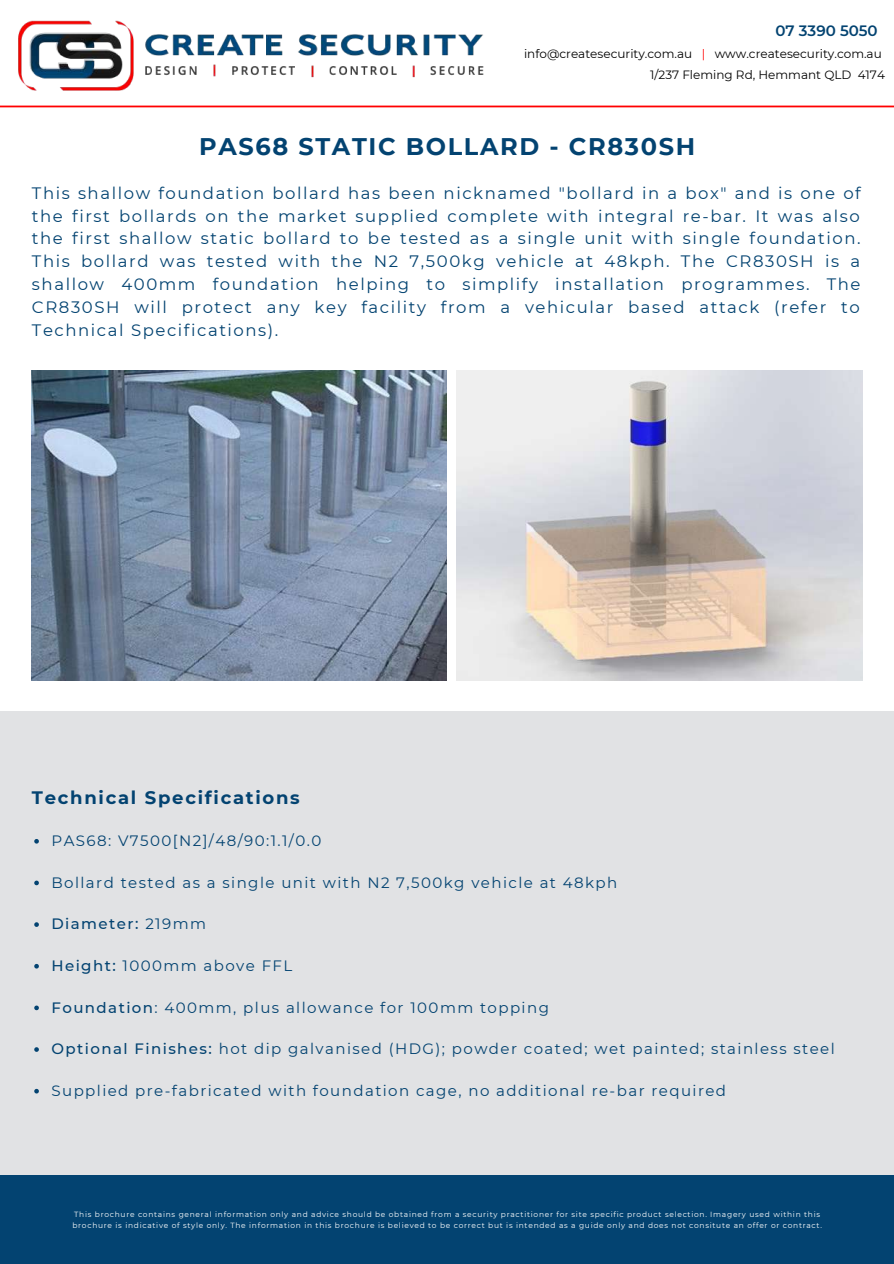
<style>
.page{position:relative;width:894px;height:1264px;background:#fff}
.page>*{position:absolute;margin:0;border:0;box-sizing:border-box;transform-origin:0 0}
.t1{font:700 24px "Montserrat";letter-spacing:.07em;color:#034371}
.t2{font:700 18px "Montserrat";letter-spacing:.095em;color:#034371}
.t3{font:16.5px/22.8px "Montserrat";letter-spacing:.095em;color:#034371;text-align:justify}
.t4{font:15px "Montserrat";letter-spacing:.095em;color:#034371}
.t5{font:500 15px "Montserrat";letter-spacing:.095em;color:#034371}
.t6{font:600 15px "Montserrat";color:#034371}
.t7{font:12px/21px "Montserrat";color:#000;text-align:right}
.t8{font:7.5px/10.6px "Montserrat";letter-spacing:.095em;color:#fff}
.s1{color:#f00}
.s2{font-weight:400}
.s3{font-weight:500}
</style>
<div class="page">
<div style="left:0;top:711px;width:893px;height:464px;background:#e1e2e4"></div>
<img style="left:32px;top:370px;width:414px;height:310px">
<img style="left:456px;top:370px;width:406px;height:310px">
<svg style="left:34px;top:839px;width:5px;height:4px"></svg>
<svg style="left:34px;top:880px;width:5px;height:5px"></svg>
<svg style="left:34px;top:922px;width:5px;height:4px"></svg>
<svg style="left:34px;top:963px;width:5px;height:5px"></svg>
<svg style="left:34px;top:1005px;width:5px;height:5px"></svg>
<svg style="left:34px;top:1047px;width:5px;height:4px"></svg>
<svg style="left:34px;top:1088px;width:5px;height:5px"></svg>
<img style="left:18px;top:20px;width:466px;height:71px">
<svg style="left:0;top:106px;width:893px;height:1px"></svg>
<div style="left:0;top:1175px;width:893px;height:88px;background:#034371"></div>
<p class="t6" style="left:775px;top:21px;width:104px">07 3390 5050</p>
<p class="t7" style="left:524px;top:43px;width:362px">info@createsecurity.com.au <span class="s1">|</span> www.createsecurity.com.au<br>1/237 Fleming Rd, Hemmant QLD 4174</p>
<h1 class="t1" style="left:199px;top:131px;width:497px">PAS68 STATIC BOLLARD - CR830SH</h1>
<p class="t3" style="left:32px;top:181px;width:830px">This shallow foundation bollard has been nicknamed "bollard in a box" and is one of the first bollards on the market supplied complete with integral re-bar. It was also the first shallow static bollard to be tested as a single unit with single foundation.<br>This bollard was tested with the N2 7,500kg vehicle at 48kph. The CR830SH is a shallow 400mm foundation helping to simplify installation programmes. The CR830SH will protect any key facility from a vehicular based attack (refer to Technical Specifications).</p>
<p class="t2" style="left:32px;top:786px;width:269px">Technical Specifications</p>
<p class="t4" style="left:51px;top:831px;width:271px">PAS68: V7500[N2]/48/90:1.1/0.0</p>
<p class="t4" style="left:51px;top:873px;width:567px">Bollard tested as a single unit with N2 7,500kg vehicle at 48kph</p>
<p class="t5" style="left:51px;top:914px;width:156px">Diameter: <span class="s2">219mm</span></p>
<p class="t4" style="left:51px;top:956px;width:242px"><span class="s3">Height:</span> 1000mm above FFL</p>
<p class="t4" style="left:51px;top:997px;width:499px"><span class="s3">Foundation</span>: 400mm, plus allowance for 100mm topping</p>
<p class="t4" style="left:51px;top:1039px;width:784px"><span class="s3">Optional Finishes:</span> hot dip galvanised (HDG); powder coated; wet painted; stainless steel</p>
<p class="t4" style="left:51px;top:1081px;width:676px">Supplied pre-fabricated with foundation cage, no additional re-bar required</p>
<p class="t8" style="left:72px;top:1209px;width:750px">This brochure contains general information only and advice should be obtained from a security practitioner for site specific product selection. Imagery used within this brochure is indicative of style only. The information in this brochure is believed to be correct but is intended as a guide only and does not consitute an offer or contract.</p>
</div>
